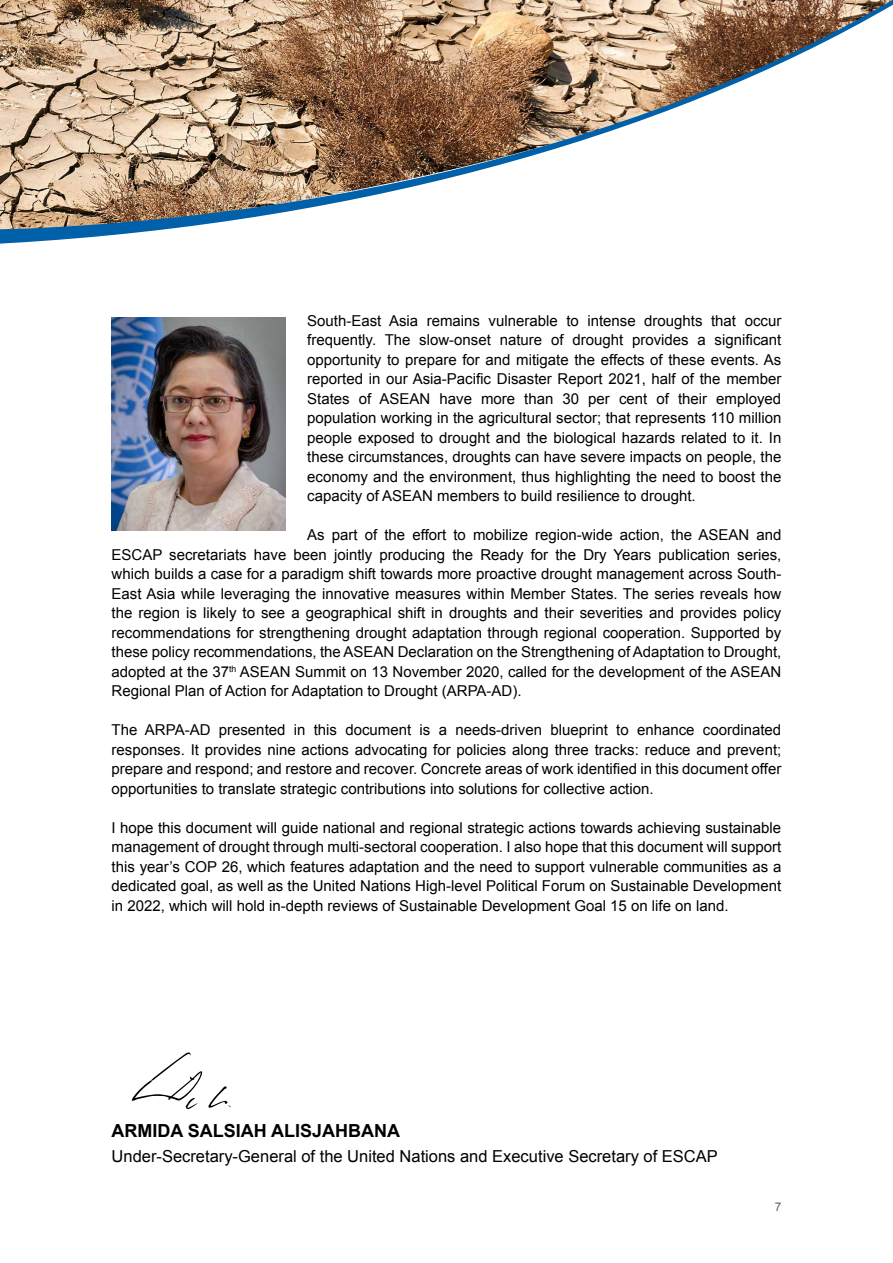
<style>
.page{position:relative;width:893px;height:1263px;background:#fff}
.page>*{position:absolute;margin:0;border:0;box-sizing:border-box;transform-origin:0 0}
.t1{font:700 18px "Arial";color:#000}
.t2{font:16.5px "Arial";color:#000}
.t3{font:15px/19.5px "Arial";color:#000;text-align:justify}
.t4{font:12px "Arial";color:#636466}
</style>
<div class="page">
<img style="left:0;top:0;width:893px;height:244px">
<img style="left:112px;top:317px;width:174px;height:213px">
<svg style="left:208px;top:1086px;width:23px;height:22px"></svg>
<svg style="left:132px;top:1052px;width:70px;height:57px"></svg>
<p class="t3" style="left:307px;top:311px;width:476px">South-East Asia remains vulnerable to intense droughts that occur frequently. The slow-onset nature of drought provides a significant opportunity to prepare for and mitigate the effects of these events. As reported in our Asia-Pacific Disaster Report 2021, half of the member States of ASEAN have more than 30 per cent of their employed population working in the agricultural sector; that represents 110 million people exposed to drought and the biological hazards related to it. In these circumstances, droughts can have severe impacts on people, the economy and the environment, thus highlighting the need to boost the capacity of ASEAN members to build resilience to drought.</p>
<p class="t3" style="left:112px;top:526px;width:671px;text-indent:196px">As part of the effort to mobilize region-wide action, the ASEAN and ESCAP secretariats have been jointly producing the Ready for the Dry Years publication series, which builds a case for a paradigm shift towards more proactive drought management across South-East Asia while leveraging the innovative measures within Member States. The series reveals how the region is likely to see a geographical shift in droughts and their severities and provides policy recommendations for strengthening drought adaptation through regional cooperation. Supported by these policy recommendations, the ASEAN Declaration on the Strengthening of Adaptation to Drought, adopted at the 37<sup>th</sup> ASEAN Summit on 13 November 2020, called for the development of the ASEAN Regional Plan of Action for Adaptation to Drought (ARPA-AD).</p>
<p class="t3" style="left:112px;top:721px;width:671px">The ARPA-AD presented in this document is a needs-driven blueprint to enhance coordinated responses. It provides nine actions advocating for policies along three tracks: reduce and prevent; prepare and respond; and restore and recover. Concrete areas of work identified in this document offer opportunities to translate strategic contributions into solutions for collective action.</p>
<p class="t3" style="left:112px;top:818px;width:671px">I hope this document will guide national and regional strategic actions towards achieving sustainable management of drought through multi-sectoral cooperation. I also hope that this document will support this year’s COP 26, which features adaptation and the need to support vulnerable communities as a dedicated goal, as well as the United Nations High-level Political Forum on Sustainable Development in 2022, which will hold in-depth reviews of Sustainable Development Goal 15 on life on land.</p>
<p class="t1" style="left:112px;top:1119px;width:290px">ARMIDA SALSIAH ALISJAHBANA</p>
<p class="t2" style="left:112px;top:1146px;width:608px">Under-Secretary-General of the United Nations and Executive Secretary of ESCAP</p>
<p class="t4" style="left:775px;top:1199px;width:8px">7</p>
</div>
